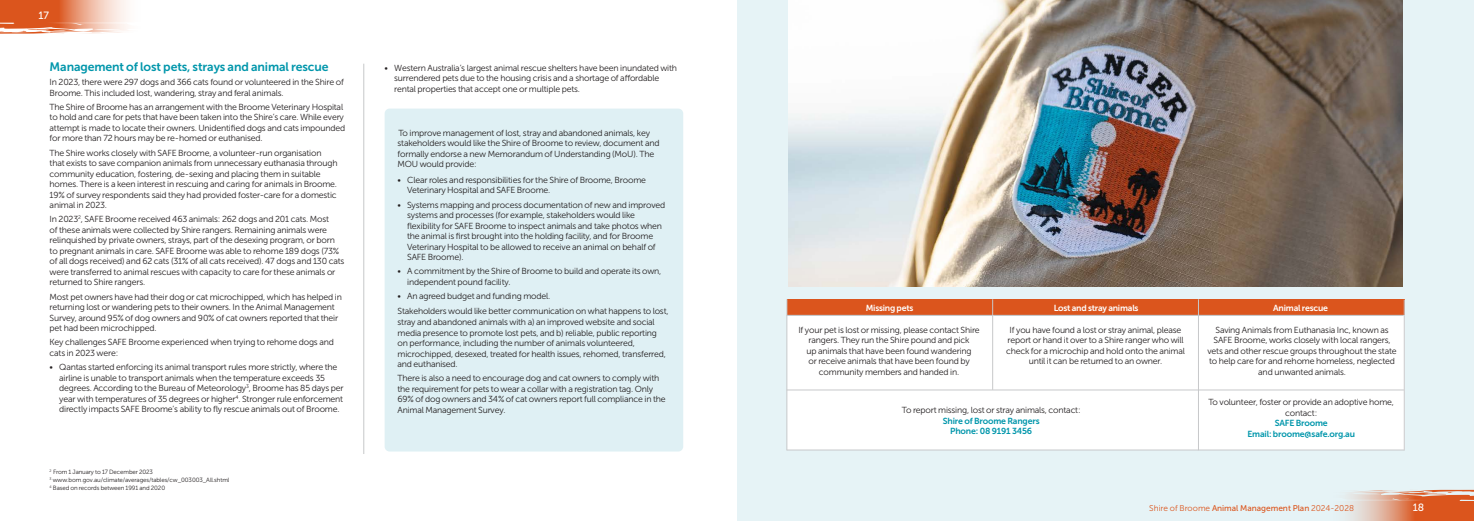
<style>
.page{position:relative;width:1474px;height:521px;background:#fff}
.page>*{position:absolute;margin:0;border:0;box-sizing:border-box;transform-origin:0 0}
.t1{font:12.25px "Museo Sans 700";letter-spacing:-.01em;color:#0096ab}
.Sub_head_green{font:10.5px "Museo Sans 500";color:#fff}
.t2{font:8.75px/10.5px "Museo Sans 300";letter-spacing:-.02em;color:#231f20}
.MAIN_BODY_TEXT{font:8.75px "Museo Sans 700";letter-spacing:-.025em;color:#fff}
.t3{font:8.31px "Museo Sans 300";color:#db551d}
.t4{font:6.12px "Museo Sans 300";letter-spacing:-.015em;color:#231f20}
.s1{font-family:"Museo Sans 700";color:#0096ab}
.s2{font-family:"Museo Sans 500"}
</style>
<div class="page">
<div style="left:737px;top:0;width:736px;height:521px;background:#e6f3f6"></div>
<div style="left:787px;top:312px;width:617px;height:137px;background:#fff"></div>
<hr style="left:363px;top:64px;width:1px;height:390px;background:#c7c8ca">
<svg style="left:0;top:0;width:127px;height:34px;background:#e89775"></svg>
<svg style="left:1347px;top:485px;width:127px;height:36px"></svg>
<div style="left:787px;top:300px;width:617px;height:15px;background:#db551d"></div>
<hr style="left:786px;top:315px;width:206px;height:1px;background:#bcbdc0">
<hr style="left:993px;top:315px;width:206px;height:1px;background:#bcbdc0">
<hr style="left:1197px;top:315px;width:206px;height:1px;background:#bcbdc0">
<hr style="left:992px;top:299px;width:1px;height:91px;background:#c7c8ca">
<hr style="left:786px;top:390px;width:617px;height:1px;background:#c7c8ca">
<hr style="left:786px;top:450px;width:617px;height:1px;background:#c7c8ca">
<hr style="left:1198px;top:299px;width:1px;height:151px;background:#c7c8ca">
<hr style="left:1403px;top:300px;width:1px;height:151px;background:#c7c8ca">
<hr style="left:786px;top:299px;width:1px;height:151px;background:#c7c8ca">
<img style="left:788px;top:0;width:614px;height:286px">
<div style="left:384px;top:109px;width:299px;height:342px;background:#dff0f4;border-radius:5px"></div>
<p class="Sub_head_green" style="left:38px;top:10px;width:12px">17</p>
<p class="t1" style="left:50px;top:60px;width:280px">Management of lost pets, strays and animal rescue</p>
<p class="t2" style="left:50px;top:77px;width:296px">In 2023, there were 297 dogs and 366 cats found or volunteered in the Shire of<br>Broome. This included lost, wandering, stray and feral animals.</p>
<p class="t2" style="left:50px;top:102px;width:297px">The Shire of Broome has an arrangement with the Broome Veterinary Hospital to hold and care for pets that have been taken into the Shire’s care. While every attempt is made to locate their owners. Unidentified dogs and cats impounded for more than 72 hours may be re-homed or euthanised.</p>
<p class="t2" style="left:50px;top:147px;width:289px">The Shire works closely with SAFE Broome, a volunteer-run organisation that exists to save companion animals from unnecessary euthanasia through community education, fostering, de-sexing and placing them in suitable homes. There is a keen interest in rescuing and caring for animals in Broome.<br>19% of survey respondents said they had provided foster-care for a domestic animal in 2023.</p>
<p class="t2" style="left:50px;top:214px;width:296px">In 2023<sup>2</sup>, SAFE Broome received 463 animals: 262 dogs and 201 cats. Most<br>of these animals were collected by Shire rangers. Remaining animals were relinquished by private owners, strays, part of the desexing program, or born to pregnant animals in care. SAFE Broome was able to rehome 189 dogs (73% of all dogs received) and 62 cats (31% of all cats received). 47 dogs and 130 cats were transferred to animal rescues with capacity to care for these animals or returned to Shire rangers.</p>
<p class="t2" style="left:50px;top:291px;width:294px">Most pet owners have had their dog or cat microchipped, which has helped in returning lost or wandering pets to their owners. In the Animal Management Survey, around 95% of dog owners and 90% of cat owners reported that their pet had been microchipped.</p>
<p class="t2" style="left:50px;top:337px;width:286px">Key challenges SAFE Broome experienced when trying to rehome dogs and cats in 2023 were:</p>
<p class="t2" style="left:59px;top:362px;width:286px;text-indent:-10px">• Qantas started enforcing its animal transport rules more strictly, where the airline is unable to transport animals when the temperature exceeds 35 degrees. According to the Bureau of Meteorology<sup>3</sup>, Broome has 85 days per year with temperatures of 35 degrees or higher<sup>4</sup>. Stronger rule enforcement directly impacts SAFE Broome’s ability to fly rescue animals out of Broome.</p>
<p class="t4" style="left:50px;top:468px;width:105px"><sup>2</sup> From 1 January to 17 December 2023</p>
<p class="t4" style="left:50px;top:476px;width:181px"><sup>3</sup> www.bom.gov.au/climate/averages/tables/cw_003003_All.shtml</p>
<p class="t4" style="left:50px;top:485px;width:117px"><sup>4</sup> Based on records between 1991 and 2020</p>
<p class="t2" style="left:394px;top:63px;width:284px;text-indent:-10px">• Western Australia’s largest animal rescue shelters have been inundated with surrendered pets due to the housing crisis and a shortage of affordable rental properties that accept one or multiple pets.</p>
<p class="t2" style="left:397px;top:128px;width:263px">To improve management of lost, stray and abandoned animals, key stakeholders would like the Shire of Broome to review, document and formally endorse a new Memorandum of Understanding (MoU). The MOU would provide:</p>
<p class="t2" style="left:407px;top:175px;width:240px;text-indent:-10px">• Clear roles and responsibilities for the Shire of Broome, Broome<br>Veterinary Hospital and SAFE Broome.</p>
<p class="t2" style="left:407px;top:199px;width:259px;text-indent:-10px">• Systems mapping and process documentation of new and improved systems and processes (for example, stakeholders would like flexibility for SAFE Broome to inspect animals and take photos when the animal is first brought into the holding facility, and for Broome Veterinary Hospital to be allowed to receive an animal on behalf of SAFE Broome).</p>
<p class="t2" style="left:407px;top:266px;width:256px;text-indent:-10px">• A commitment by the Shire of Broome to build and operate its own, independent pound facility.</p>
<p class="t2" style="left:397px;top:291px;width:154px">• An agreed budget and funding model.</p>
<p class="t2" style="left:397px;top:306px;width:272px">Stakeholders would like better communication on what happens to lost, stray and abandoned animals with a) an improved website and social media presence to promote lost pets, and b) reliable, public reporting on performance, including the number of animals volunteered, microchipped, desexed, treated for health issues, rehomed, transferred, and euthanised.</p>
<p class="t2" style="left:397px;top:373px;width:270px">There is also a need to encourage dog and cat owners to comply with the requirement for pets to wear a collar with a registration tag. Only 69% of dog owners and 34% of cat owners report full compliance in the Animal Management Survey.</p>
<p class="MAIN_BODY_TEXT" style="left:865px;top:303px;width:49px">Missing pets</p>
<p class="MAIN_BODY_TEXT" style="left:1053px;top:303px;width:86px">Lost and stray animals</p>
<p class="MAIN_BODY_TEXT" style="left:1273px;top:303px;width:56px">Animal rescue</p>
<p class="t2" style="left:798px;top:324px;width:183px;text-align:center">If your pet is lost or missing, please contact Shire rangers. They run the Shire pound and pick<br>up animals that have been found wandering<br>or receive animals that have been found by community members and handed in.</p>
<p class="t2" style="left:901px;top:405px;width:180px;text-align:center">To report missing, lost or stray animals, contact:<br><span class="s1">Shire of Broome Rangers<br>Phone: 08 9191 3456</span></p>
<p class="t2" style="left:1208px;top:397px;width:187px;text-align:center">To volunteer, foster or provide an adoptive home, contact:<br><span class="s1">SAFE Broome<br>Email: broome@safe.org.au</span></p>
<p class="t2" style="left:1006px;top:324px;width:180px;text-align:center">If you have found a lost or stray animal, please report or hand it over to a Shire ranger who will check for a microchip and hold onto the animal until it can be returned to an owner.</p>
<p class="t2" style="left:1207px;top:324px;width:191px;text-align:center">Saving Animals from Euthanasia Inc, known as SAFE Broome, works closely with local rangers, vets and other rescue groups throughout the state to help care for and rehome homeless, neglected and unwanted animals.</p>
<p class="t3" style="left:1149px;top:504px;width:206px">Shire of Broome <span class="s2">Animal Management Plan</span> 2024-2028</p>
<p class="Sub_head_green" style="left:1412px;top:502px;width:13px">18</p>
</div>
